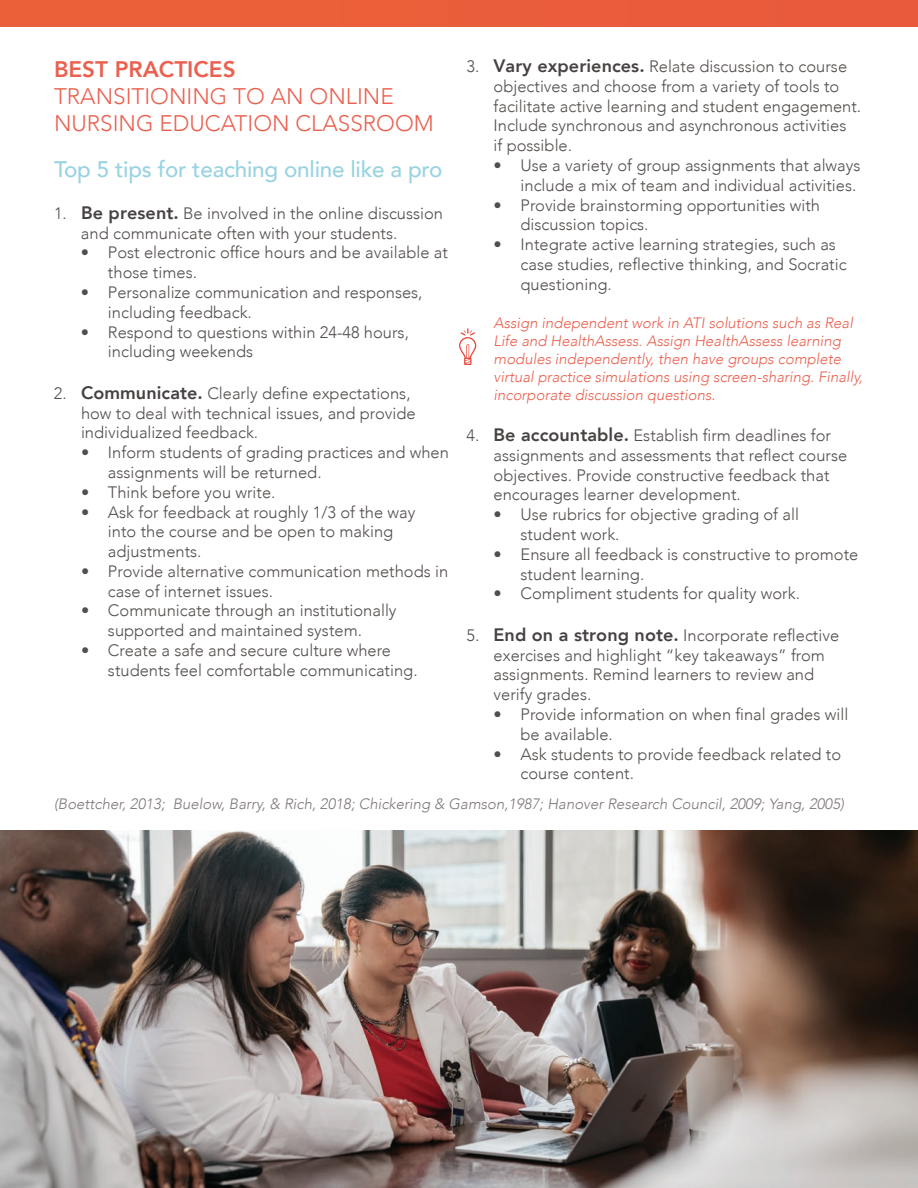
<style>
.page{position:relative;width:918px;height:1188px;background:#fff}
.page>*{position:absolute;margin:0;border:0;box-sizing:border-box;transform-origin:0 0}
.t1{font:300 22.5px/27px "Avenir";color:#ea6150}
.t2{font:500 22.5px "Avenir";letter-spacing:-.01em;color:#99d3e1}
.t3{font:800 22.5px "Avenir";color:#ea6150}
.t4{font:300 16.5px/19.8px "Avenir";color:#524e4c}
.t5{font:italic 300 15px/18px "Avenir";color:#ea6150}
.t6{font:italic 300 15px "Avenir";color:#7e7977}
.s1{font-weight:800;font-size:18px;color:#454241}
</style>
<div class="page">
<div style="left:0;top:0;width:918px;height:27px;background:#ea5d3b"></div>
<img style="left:0;top:831px;width:918px;height:357px">
<svg style="left:459px;top:328px;width:17px;height:37px"></svg>
<p class="t4" style="left:494px;top:56px;width:369px;text-indent:-27px">3. <span class="s1">Vary experiences.</span> Relate discussion to course objectives and choose from a variety of tools to facilitate active learning and student engagement.<br>Include synchronous and asynchronous activities<br>if possible.</p>
<p class="t4" style="left:494px;top:155px;width:368px;text-align:right">• Use a variety of group assignments that always include a mix of team and individual activities.</p>
<p class="t4" style="left:521px;top:195px;width:301px;text-indent:-27px">• Provide brainstorming opportunities with discussion topics.</p>
<p class="t4" style="left:521px;top:235px;width:328px;text-indent:-27px">• Integrate active learning strategies, such as case studies, reflective thinking, and Socratic questioning.</p>
<p class="t5" style="left:494px;top:313px;width:371px">Assign independent work in ATI solutions such as Real Life and HealthAssess. Assign HealthAssess learning modules independently, then have groups complete virtual practice simulations using screen-sharing. Finally, incorporate discussion questions.</p>
<p class="t4" style="left:494px;top:425px;width:355px;text-indent:-27px">4. <span class="s1">Be accountable.</span> Establish firm deadlines for assignments and assessments that reflect course objectives. Provide constructive feedback that encourages learner development.</p>
<p class="t4" style="left:521px;top:505px;width:280px;text-indent:-27px">• Use rubrics for objective grading of all student work.</p>
<p class="t4" style="left:521px;top:544px;width:339px;text-indent:-27px">• Ensure all feedback is constructive to promote student learning.</p>
<p class="t4" style="left:494px;top:584px;width:308px">• Compliment students for quality work.</p>
<p class="t4" style="left:494px;top:625px;width:347px;text-indent:-27px">5. <span class="s1">End on a strong note.</span> Incorporate reflective exercises and highlight “key takeaways” from assignments. Remind learners to review and verify grades.</p>
<p class="t4" style="left:521px;top:704px;width:329px;text-indent:-27px">• Provide information on when final grades will be available.</p>
<p class="t4" style="left:521px;top:744px;width:322px;text-indent:-27px">• Ask students to provide feedback related to course content.</p>
<p class="t6" style="left:54px;top:795px;width:792px">(Boettcher, 2013; Buelow, Barry, &amp; Rich, 2018; Chickering &amp; Gamson,1987; Hanover Research Council, 2009; Yang, 2005)</p>
<h1 class="t3" style="left:54px;top:51px;width:183px">BEST PRACTICES</h1>
<h1 class="t1" style="left:54px;top:82px;width:381px">TRANSITIONING TO AN ONLINE<br>NURSING EDUCATION CLASSROOM</h1>
<h1 class="t2" style="left:54px;top:150px;width:390px">Top 5 tips for teaching online like a pro</h1>
<p class="t4" style="left:81px;top:203px;width:364px;text-indent:-27px">1. <span class="s1">Be present.</span> Be involved in the online discussion and communicate often with your students.</p>
<p class="t4" style="left:108px;top:243px;width:341px;text-indent:-27px">• Post electronic office hours and be available at those times.</p>
<p class="t4" style="left:108px;top:282px;width:316px;text-indent:-27px">• Personalize communication and responses, including feedback.</p>
<p class="t4" style="left:108px;top:322px;width:302px;text-indent:-27px">• Respond to questions within 24-48 hours, including weekends</p>
<p class="t4" style="left:81px;top:383px;width:336px;text-indent:-27px">2. <span class="s1">Communicate.</span> Clearly define expectations, how to deal with technical issues, and provide individualized feedback.</p>
<p class="t4" style="left:108px;top:443px;width:342px;text-indent:-27px">• Inform students of grading practices and when assignments will be returned.</p>
<p class="t4" style="left:81px;top:482px;width:196px">• Think before you write.</p>
<p class="t4" style="left:108px;top:502px;width:309px;text-indent:-27px">• Ask for feedback at roughly 1/3 of the way into the course and be open to making adjustments.</p>
<p class="t4" style="left:108px;top:561px;width:342px;text-indent:-27px">• Provide alternative communication methods in case of internet issues.</p>
<p class="t4" style="left:81px;top:601px;width:317px;text-align:center">• Communicate through an institutionally supported and maintained system.</p>
<p class="t4" style="left:108px;top:641px;width:311px;text-indent:-27px">• Create a safe and secure culture where students feel comfortable communicating.</p>
</div>
